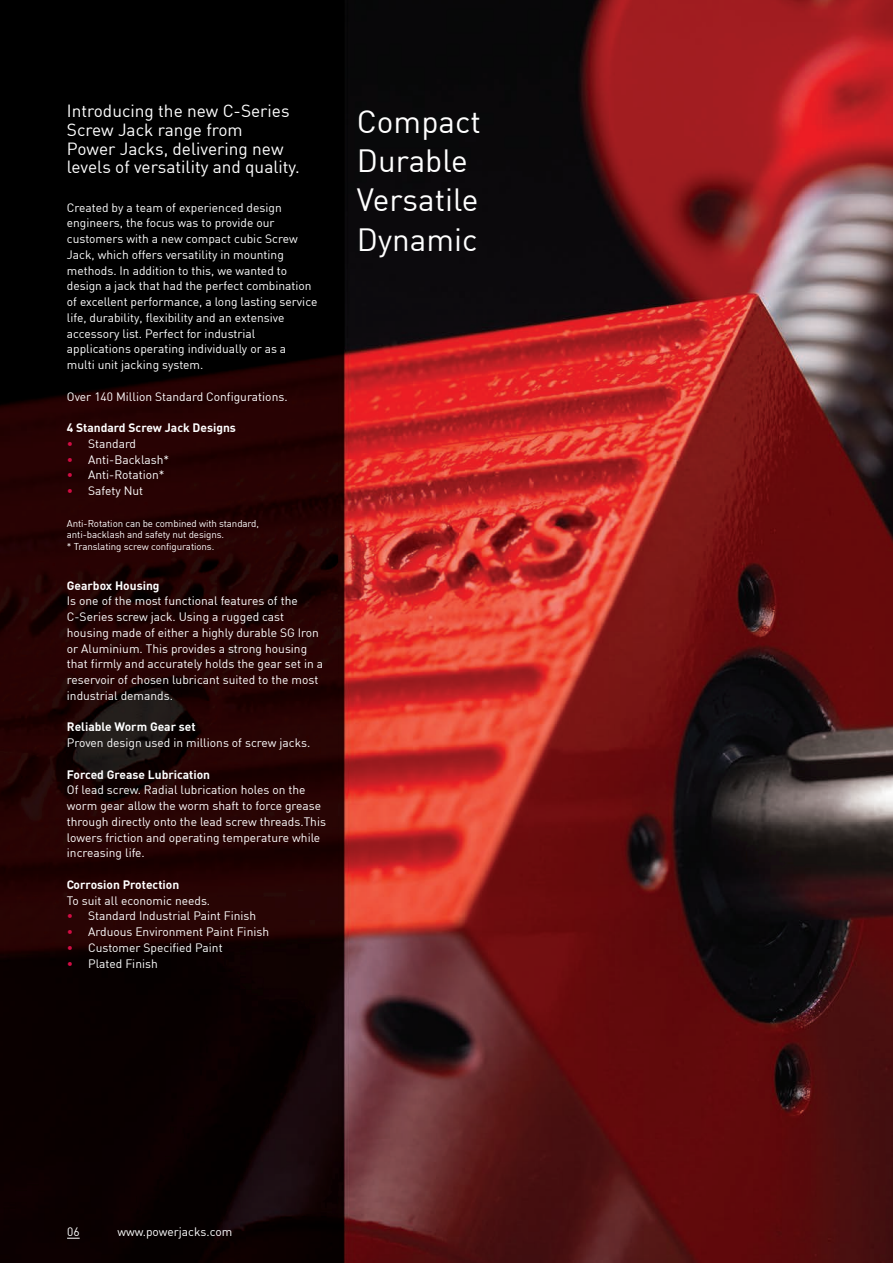
<style>
.page{position:relative;width:893px;height:1263px;background:#fff}
.page>*{position:absolute;margin:0;border:0;box-sizing:border-box;transform-origin:0 0}
.t1{font:31.5px/39.3px "DIN";color:#fff}
.t2{font:17.25px/18.8px "DIN";color:#fff}
.t3{font:12px/15.8px "DIN";color:#fff}
.t4{font:700 12px "DIN";color:#fff}
.t5{font:9.75px/11.7px "DIN";letter-spacing:-.01em;color:#fff}
.s1{color:#d20d44}
</style>
<div class="page">
<img style="left:0;top:0;width:893px;height:1263px">
<svg style="left:67px;top:1238px;width:13px;height:1px"></svg>
<h2 class="t2" style="left:67px;top:101px;width:234px">Introducing the new C-Series<br>Screw Jack range from<br>Power Jacks, delivering new levels of versatility and quality.</h2>
<p class="t3" style="left:67px;top:199px;width:252px">Created by a team of experienced design engineers, the focus was to provide our customers with a new compact cubic Screw Jack, which offers versatility in mounting methods. In addition to this, we wanted to design a jack that had the perfect combination of excellent performance, a long lasting service life, durability, flexibility and an extensive accessory list. Perfect for industrial applications operating individually or as a<br>multi unit jacking system.</p>
<p class="t3" style="left:67px;top:388px;width:222px">Over 140 Million Standard Configurations.</p>
<p class="t4" style="left:67px;top:420px;width:171px">4 Standard Screw Jack Designs</p>
<p class="t3" style="left:67px;top:435px;width:71px"><span class="s1">•</span> Standard</p>
<p class="t3" style="left:67px;top:451px;width:104px"><span class="s1">•</span> Anti-Backlash*</p>
<p class="t3" style="left:67px;top:467px;width:99px"><span class="s1">•</span> Anti-Rotation*</p>
<p class="t3" style="left:67px;top:483px;width:78px"><span class="s1">•</span> Safety Nut</p>
<p class="t5" style="left:67px;top:517px;width:194px">Anti-Rotation can be combined with standard, anti-backlash and safety nut designs.<br>* Translating screw configurations.</p>
<p class="t4" style="left:67px;top:577px;width:94px">Gearbox Housing</p>
<p class="t3" style="left:67px;top:593px;width:258px">Is one of the most functional features of the C-Series screw jack. Using a rugged cast housing made of either a highly durable SG Iron or Aluminium. This provides a strong housing that firmly and accurately holds the gear set in a reservoir of chosen lubricant suited to the most industrial demands.</p>
<p class="t4" style="left:67px;top:719px;width:130px">Reliable Worm Gear set</p>
<p class="t3" style="left:67px;top:735px;width:245px">Proven design used in millions of screw jacks.</p>
<p class="t4" style="left:67px;top:766px;width:145px">Forced Grease Lubrication</p>
<p class="t3" style="left:67px;top:782px;width:261px">Of lead screw. Radial lubrication holes on the worm gear allow the worm shaft to force grease through directly onto the lead screw threads.This lowers friction and operating temperature while increasing life.</p>
<p class="t4" style="left:67px;top:877px;width:114px">Corrosion Protection</p>
<p class="t3" style="left:67px;top:892px;width:145px">To suit all economic needs.</p>
<p class="t3" style="left:67px;top:908px;width:191px"><span class="s1">•</span> Standard Industrial Paint Finish</p>
<p class="t3" style="left:67px;top:924px;width:204px"><span class="s1">•</span> Arduous Environment Paint Finish</p>
<p class="t3" style="left:67px;top:939px;width:157px"><span class="s1">•</span> Customer Specified Paint</p>
<p class="t3" style="left:67px;top:955px;width:92px"><span class="s1">•</span> Plated Finish</p>
<h1 class="t1" style="left:357px;top:101px;width:126px">Compact<br>Durable<br>Versatile<br>Dynamic</h1>
<p class="t3" style="left:67px;top:1223px;width:14px">06</p>
<p class="t3" style="left:117px;top:1223px;width:116px">www.powerjacks.com</p>
</div>
